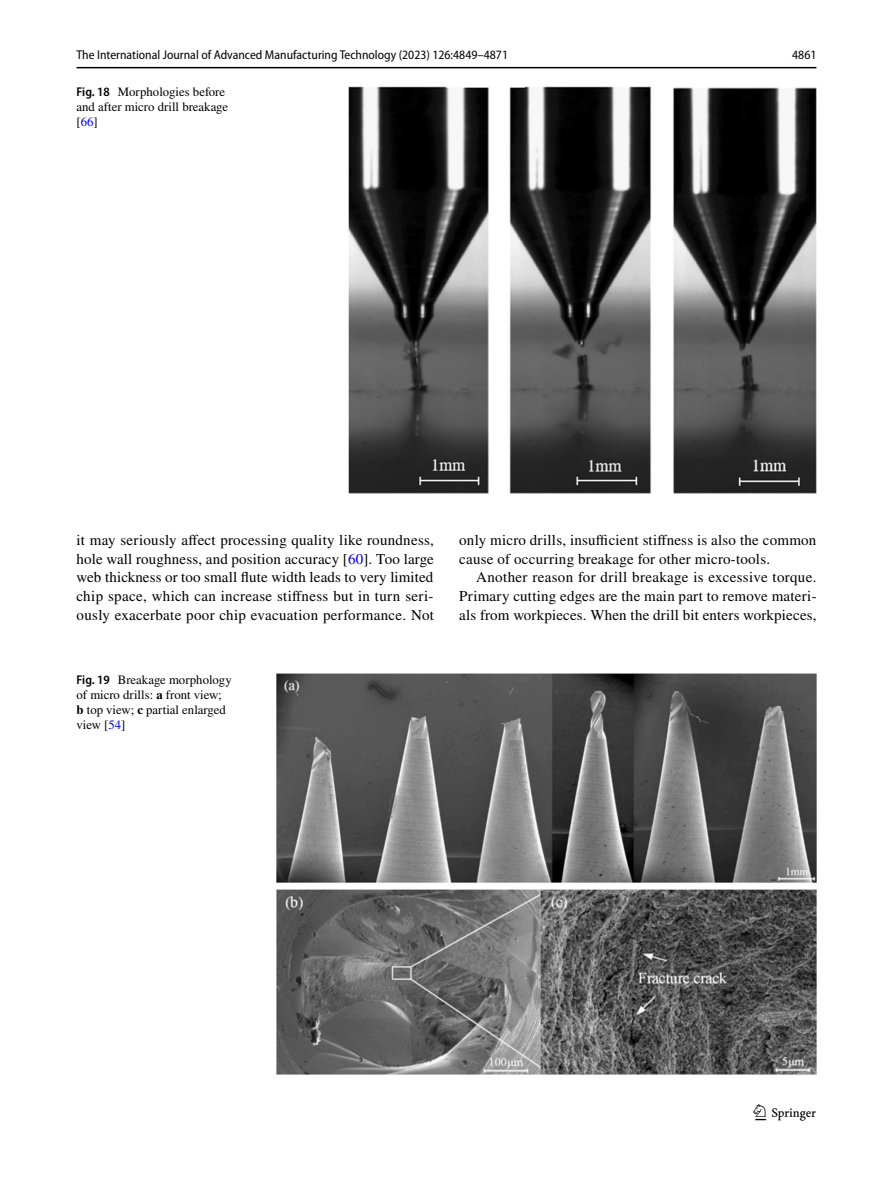
<style>
.page{position:relative;width:893px;height:1187px;background:#fff}
.page>*{position:absolute;margin:0;border:0;box-sizing:border-box;transform-origin:0 0}
.t1{font:22.5px "Springnew Regular 3";color:#000}
.t2{font:15px/18.8px "STIX";letter-spacing:.015em;color:#000;text-align:justify}
.t3{font:12.75px/15px "STIX";color:#000}
.t4{font:semi-condensed 12.75px "Myriad Pro";color:#000}
.s1{font-family:"Myriad Pro";font-weight:600;font-stretch:semi-condensed}
.s2{color:#00f}
.s3{font-weight:700}
</style>
<div class="page">
<hr style="left:77px;top:67px;width:739px;height:1px;background:#000">
<img style="left:349px;top:87px;width:467px;height:406px">
<img style="left:276px;top:674px;width:540px;height:399px">
<p class="t4" style="left:77px;top:48px;width:433px">The International Journal of Advanced Manufacturing Technology (2023) 126:4849–4871</p>
<p class="t4" style="left:792px;top:48px;width:26px">4861</p>
<p class="t3" style="left:77px;top:85px;width:153px"><span class="s1">Fig. 18</span> Morphologies before and after micro drill breakage [<span class="s2">66</span>]</p>
<p class="t2" style="left:77px;top:531px;width:359px">it may seriously affect processing quality like roundness, hole wall roughness, and position accuracy [<span class="s2">60</span>]. Too large web thickness or too small flute width leads to very limited chip space, which can increase stiffness but in turn seri&shy;ously exacerbate poor chip evacuation performance. Not</p>
<p class="t2" style="left:459px;top:531px;width:359px">only micro drills, insufficient stiffness is also the common cause of occurring breakage for other micro-tools.</p>
<p class="t2" style="left:459px;top:569px;width:359px;text-indent:17px">Another reason for drill breakage is excessive torque.<br>Primary cutting edges are the main part to remove materi&shy;als from workpieces. When the drill bit enters workpieces,</p>
<p class="t3" style="left:77px;top:672px;width:157px"><span class="s1">Fig. 19</span> Breakage morphology of micro drills: <span class="s3">a</span> front view; <span class="s3">b</span> top view; <span class="s3">c</span> partial enlarged view [<span class="s2">54</span>]</p>
<h1 class="t1" style="left:755px;top:1104px;width:62px">1 3</h1>
</div>
